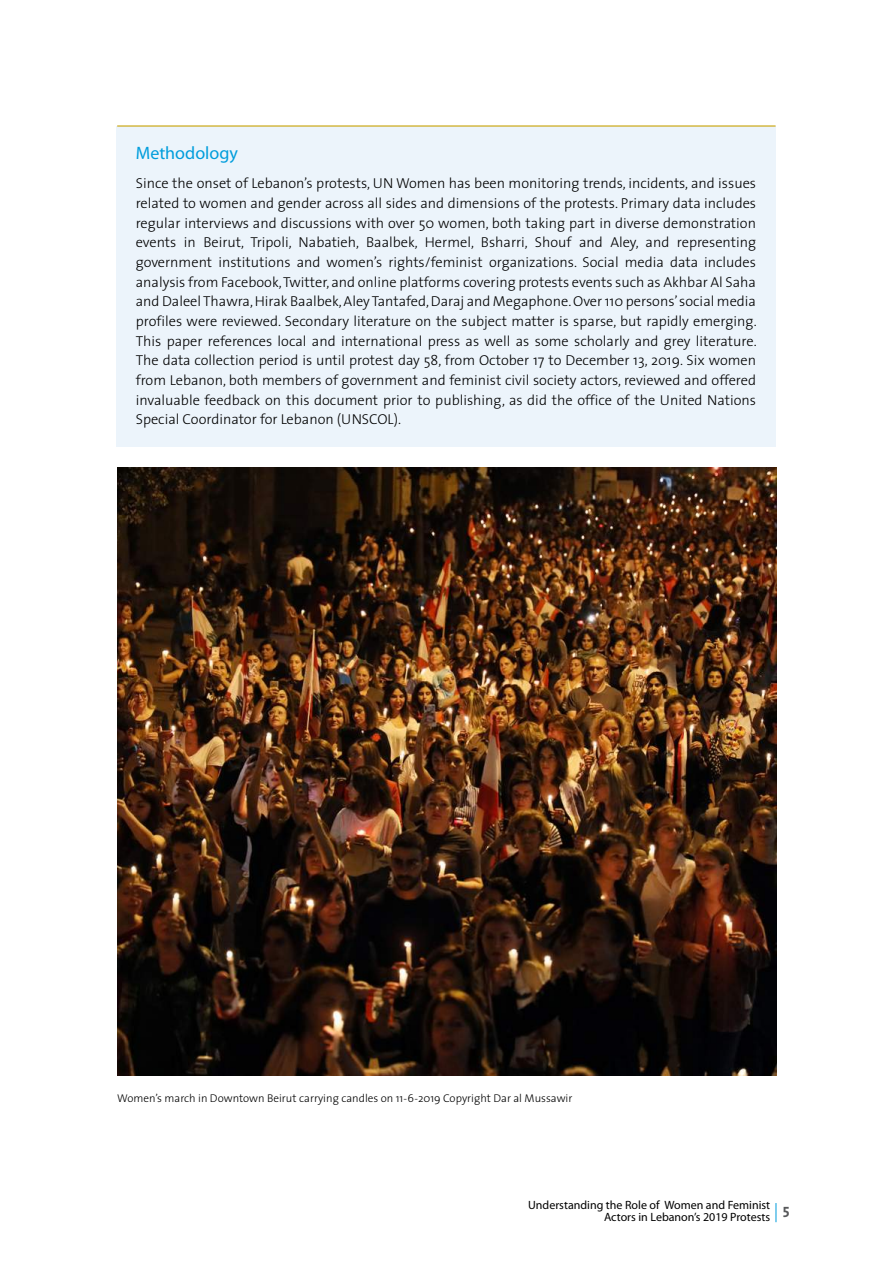
<style>
.page{position:relative;width:893px;height:1263px;background:#fff}
.page>*{position:absolute;margin:0;border:0;box-sizing:border-box;transform-origin:0 0}
.t1{font:18px "Myriad Pro";color:#009ddc}
.t2{font:300 14.4px/19.6px "The Sans";color:#000;text-align:justify}
.t3{font:12px/12px "Myriad Pro";color:#000}
.t4{font:300 11.25px "The Sans";color:#000}
</style>
<div class="page">
<svg style="left:776px;top:1203px;width:1px;height:19px"></svg>
<div style="left:116px;top:126px;width:660px;height:320px;background:#ecf4fb"></div>
<img style="left:117px;top:468px;width:659px;height:608px">
<hr style="left:117px;top:125px;width:659px;height:2px;background:#c8a307">
<p class="t1" style="left:136px;top:142px;width:104px">Methodology</p>
<p class="t2" style="left:136px;top:173px;width:622px">Since the onset of Lebanon’s protests, UN Women has been monitoring trends, incidents, and issues related to women and gender across all sides and dimensions of the protests. Primary data includes regular interviews and discussions with over 50 women, both taking part in diverse demonstration events in Beirut, Tripoli, Nabatieh, Baalbek, Hermel, Bsharri, Shouf and Aley, and representing government institutions and women’s rights/feminist organizations. Social media data includes analysis from Facebook, Twitter, and online platforms covering protests events such as Akhbar Al Saha and Daleel Thawra, Hirak Baalbek, Aley Tantafed, Daraj and Megaphone. Over 110 persons’ social media profiles were reviewed. Secondary literature on the subject matter is sparse, but rapidly emerging.<br>This paper references local and international press as well as some scholarly and grey literature.<br>The data collection period is until protest day 58, from October 17 to December 13, 2019. Six women from Lebanon, both members of government and feminist civil society actors, reviewed and offered invaluable feedback on this document prior to publishing, as did the office of the United Nations Special Coordinator for Lebanon (UNSCOL).</p>
<p class="t4" style="left:117px;top:1089px;width:457px">Women’s march in Downtown Beirut carrying candles on 11-6-2019 Copyright Dar al Mussawir</p>
<p class="t3" style="left:604px;top:1199px;width:187px;text-indent:-76px">Understanding the Role of Women and Feminist<br>Actors in Lebanon’s 2019 Protests <sup>5</sup></p>
</div>
